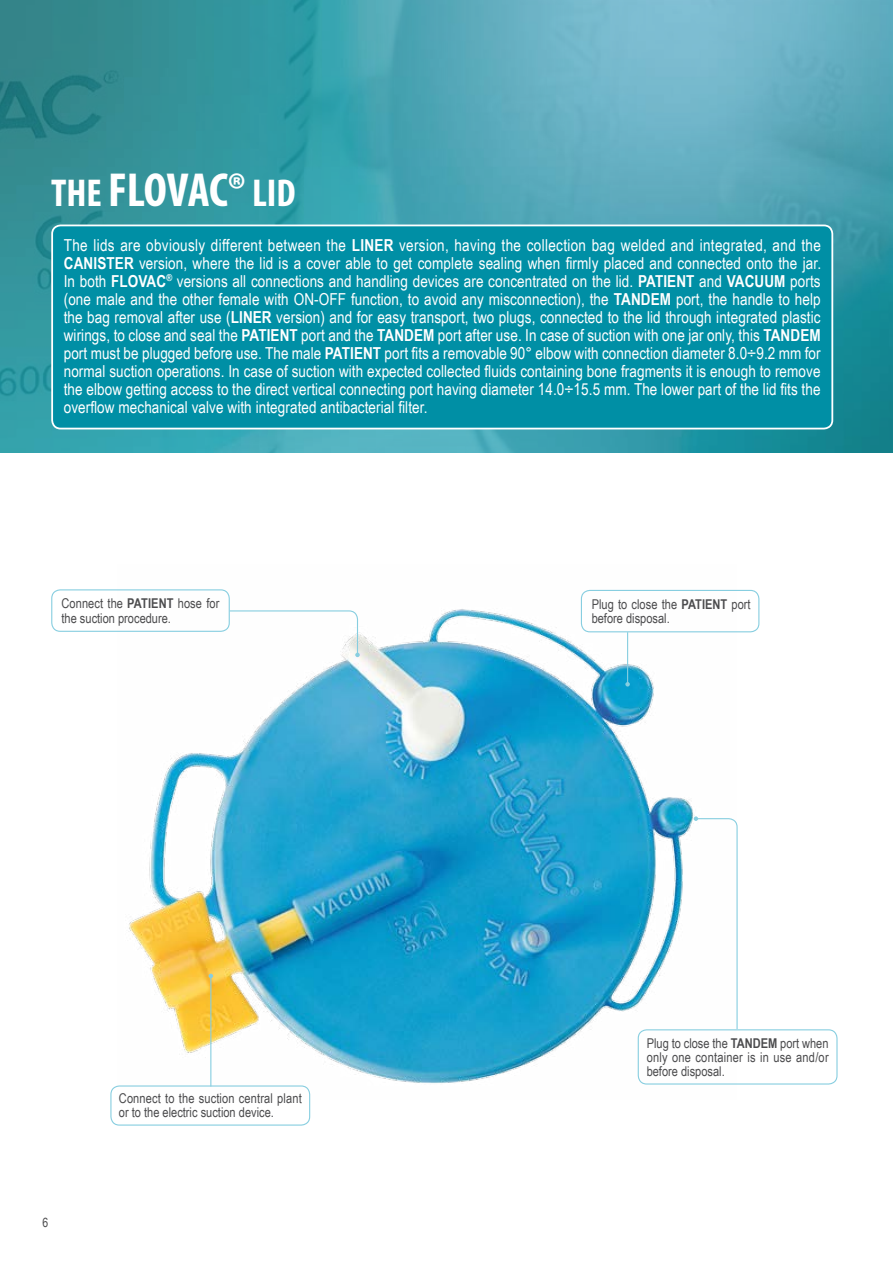
<style>
.page{position:relative;width:893px;height:1263px;background:#fff}
.page>*{position:absolute;margin:0;border:0;box-sizing:border-box;transform-origin:0 0}
.t1{font:700 condensed 48px "Myriad Pro";letter-spacing:-.015em;color:#fff}
.t2{font:16.5px/18px "Arial Narrow";letter-spacing:.005em;color:#fff;text-align:justify}
.t3{font:13.5px/14.2px "Arial Narrow";letter-spacing:.005em;color:#4b4b4d}
.t4{font:12.75px "Arial Narrow";color:#4b4b4d}
.s1{font-size:39px}
.s2{font-weight:700}
</style>
<div class="page">
<svg style="left:0;top:0;width:893px;height:453px;background:#47a0ae"></svg>
<div style="left:52px;top:225px;width:780px;height:204px;background:#008fa5;border-radius:9px"></div>
<div style="left:51px;top:225px;width:782px;height:204px;border:2px solid #fff;border-radius:9px"></div>
<img style="left:128px;top:589px;width:609px;height:510px">
<hr style="left:210px;top:976px;width:1px;height:110px;background:#87cee0">
<svg style="left:209px;top:974px;width:4px;height:4px"></svg>
<div style="left:110px;top:1085px;width:200px;height:40px;border:1px solid #87cee0;border-radius:9px"></div>
<svg style="left:694px;top:816px;width:44px;height:213px"></svg>
<div style="left:638px;top:1029px;width:199px;height:55px;border:1px solid #87cee0;border-radius:9px"></div>
<div style="left:581px;top:590px;width:178px;height:42px;border:1px solid #87cee0;border-radius:9px"></div>
<hr style="left:627px;top:632px;width:1px;height:52px;background:#87cee0">
<svg style="left:625px;top:682px;width:5px;height:4px"></svg>
<svg style="left:228px;top:610px;width:132px;height:47px"></svg>
<div style="left:51px;top:589px;width:179px;height:43px;border:1px solid #87cee0;border-radius:9px"></div>
<h1 class="t1" style="left:51px;top:160px;width:246px"><span class="s1">THE</span> FLOVAC® <span class="s1">LID</span></h1>
<p class="t2" style="left:64px;top:235px;width:759px">The lids are obviously different between the <span class="s2">LINER</span> version, having the collection bag welded and integrated, and the <span class="s2">CANISTER</span> version, where the lid is a cover able to get complete sealing when firmly placed and connected onto the jar.<br>In both <span class="s2">FLOVAC</span><sup>®</sup> versions all connections and handling devices are concentrated on the lid. <span class="s2">PATIENT</span> and <span class="s2">VACUUM</span> ports (one male and the other female with ON-OFF function, to avoid any misconnection), the <span class="s2">TANDEM</span> port, the handle to help the bag removal after use (<span class="s2">LINER</span> version) and for easy transport, two plugs, connected to the lid through integrated plastic wirings, to close and seal the <span class="s2">PATIENT</span> port and the <span class="s2">TANDEM</span> port after use. In case of suction with one jar only, this <span class="s2">TANDEM </span>port must be plugged before use. The male <span class="s2">PATIENT</span> port fits a removable 90° elbow with connection diameter 8.0÷9.2 mm for normal suction operations. In case of suction with expected collected fluids containing bone fragments it is enough to remove the elbow getting access to the direct vertical connecting port having diameter 14.0÷15.5 mm. The lower part of the lid fits the overflow mechanical valve with integrated antibacterial filter.</p>
<p class="t3" style="left:62px;top:596px;width:159px">Connect the <span class="s2">PATIENT</span> hose for the suction procedure.</p>
<p class="t4" style="left:43px;top:1213px;width:7px">6</p>
<p class="t3" style="left:119px;top:1090px;width:184px">Connect to the suction central plant or to the electric suction device.</p>
<p class="t3" style="left:592px;top:596px;width:161px">Plug to close the <span class="s2">PATIENT</span> port before disposal.</p>
<p class="t3" style="left:647px;top:1035px;width:184px;text-align:justify">Plug to close the <span class="s2">TANDEM</span> port when only one container is in use and/or before disposal.</p>
</div>
